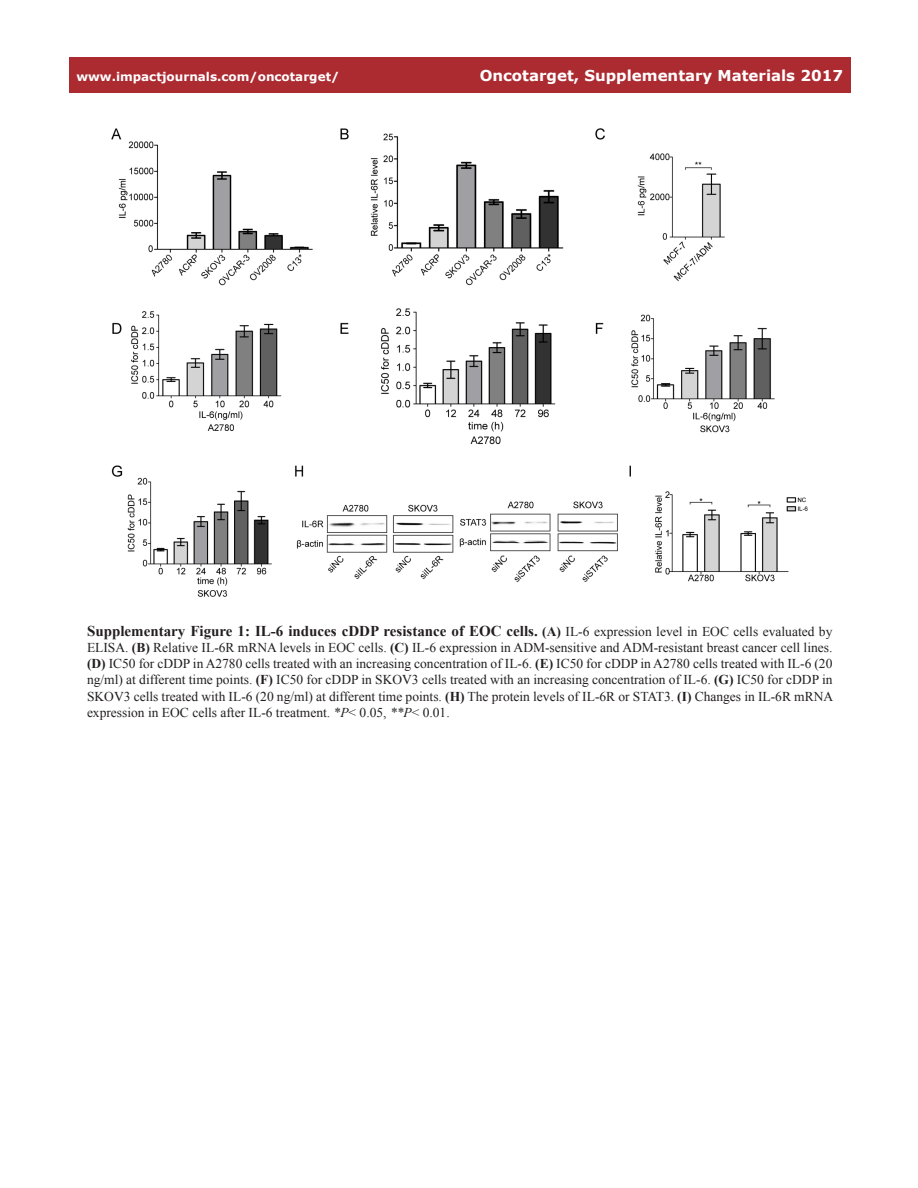
<style>
.page{position:relative;width:918px;height:1188px;background:#fff}
.page>*{position:absolute;margin:0;border:0;box-sizing:border-box;transform-origin:0 0}
.figuretext{font:700 15px "Times New Roman";color:#231f20}
.t1{font:700 15px "Verdana";color:#fff}
.figuretext-2{font:13.5px/16.2px "Times New Roman";color:#231f20;text-align:justify}
.t2{font:700 12px "Verdana";color:#fff}
.s1{font-size:13.5px}
.s2{font-weight:400;font-size:13.5px}
.s3{font-weight:700}
.s4{font-style:italic}
</style>
<div class="page">
<div style="left:69px;top:57px;width:781px;height:36px;background:#ac2b31"></div>
<img style="left:111px;top:128px;width:697px;height:469px">
<p class="t2" style="left:76px;top:68px;width:264px">www.impactjournals.com/oncotarget/</p>
<p class="t1" style="left:480px;top:65px;width:365px">Oncotarget, Supplementary Materials 2017</p>
<p class="figuretext" style="left:87px;top:620px;width:747px">Supplementary Figure 1: IL-6 induces cDDP resistance of EOC cells. <span class="s1">(A)</span> <span class="s2">IL-6 expression level in EOC cells evaluated by</span></p>
<p class="figuretext-2" style="left:87px;top:639px;width:748px">ELISA. <span class="s3">(B)</span> Relative IL-6R mRNA levels in EOC cells. <span class="s3">(C)</span> IL-6 expression in ADM-sensitive and ADM-resistant breast cancer cell lines. <span class="s3">(D)</span> IC50 for cDDP in A2780 cells treated with an increasing concentration of IL-6. <span class="s3">(E)</span> IC50 for cDDP in A2780 cells treated with IL-6 (20 ng/ml) at different time points. <span class="s3">(F)</span> IC50 for cDDP in SKOV3 cells treated with an increasing concentration of IL-6. <span class="s3">(G)</span> IC50 for cDDP in SKOV3 cells treated with IL-6 (20 ng/ml) at different time points. <span class="s3">(H)</span> The protein levels of IL-6R or STAT3. <span class="s3">(I)</span> Changes in IL-6R mRNA expression in EOC cells after IL-6 treatment. <span class="s4">*P</span>&lt; 0.05, <span class="s4">**P</span>&lt; 0.01.</p>
</div>
